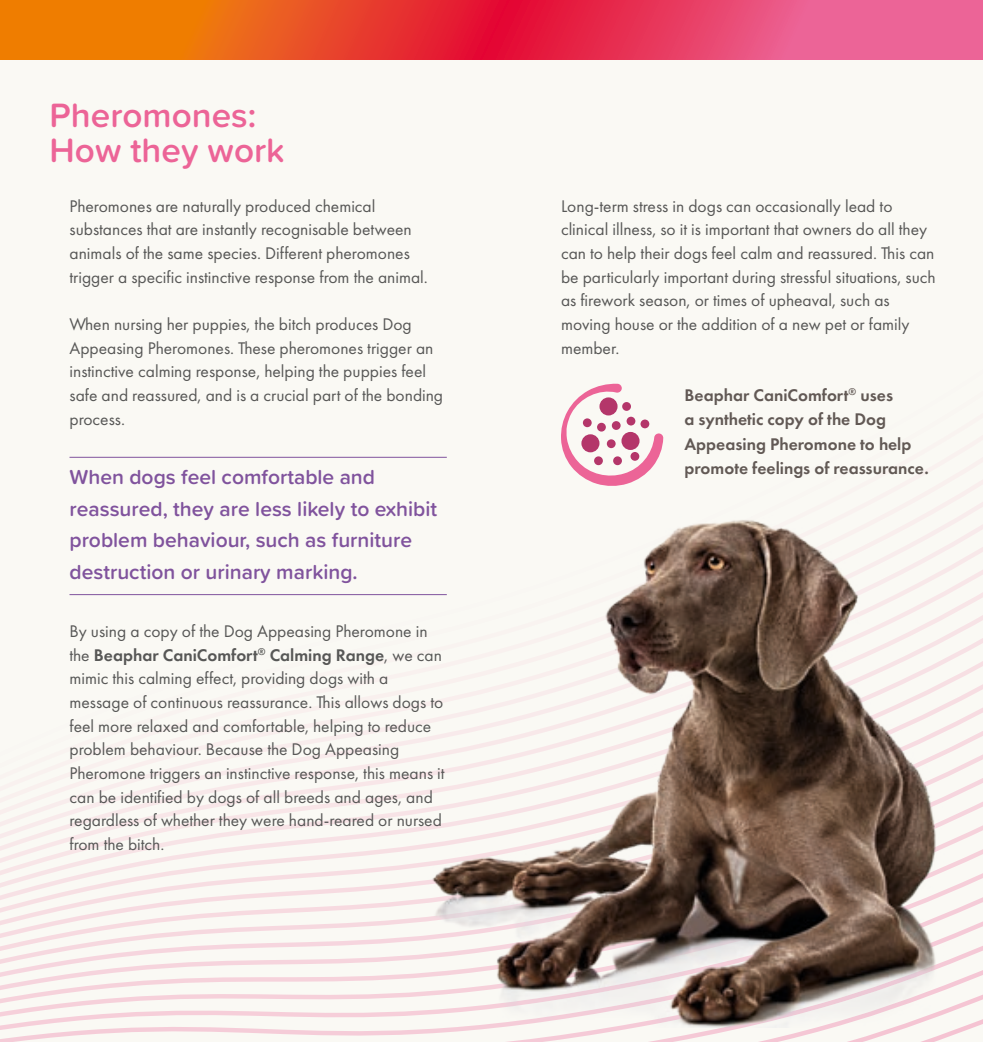
<style>
.page{position:relative;width:983px;height:1042px;background:#fff}
.page>*{position:absolute;margin:0;border:0;box-sizing:border-box;transform-origin:0 0}
.t1{font:600 35px/35px "Proxima Soft";color:#ec6497}
.t2{font:600 21px/31.5px "Proxima Soft";color:#80539d}
.t3{font:17.5px/23.6px "Futura PT";color:#575756}
.t4{font:600 17.5px/24.5px "Futura PT";color:#625955}
.s1{font-weight:600}
</style>
<div class="page">
<svg style="left:0;top:1024px;width:982px;height:12px"></svg>
<div style="left:0;top:60px;width:982px;height:697px;background:#faf9f4"></div>
<hr style="left:982px;top:0;width:1px;height:60px;background:#ec6497">
<img style="left:217px;top:457px;width:765px;height:571px">
<svg style="left:0;top:0;width:982px;height:60px;background:#ea5044"></svg>
<svg style="left:561px;top:384px;width:102px;height:102px"></svg>
<div style="left:626px;top:417px;width:9px;height:8px;background:#b4366a;border-radius:50%"></div>
<div style="left:582px;top:418px;width:9px;height:9px;background:#b4366a;border-radius:50%"></div>
<div style="left:594px;top:456px;width:8px;height:9px;background:#b4366a;border-radius:50%"></div>
<div style="left:613px;top:456px;width:8px;height:9px;background:#b4366a;border-radius:50%"></div>
<div style="left:630px;top:452px;width:9px;height:9px;background:#b4366a;border-radius:50%"></div>
<div style="left:640px;top:419px;width:9px;height:9px;background:#b4366a;border-radius:50%"></div>
<div style="left:622px;top:402px;width:8px;height:9px;background:#b4366a;border-radius:50%"></div>
<div style="left:611px;top:421px;width:9px;height:9px;background:#b4366a;border-radius:50%"></div>
<div style="left:597px;top:423px;width:8px;height:8px;background:#b4366a;border-radius:50%"></div>
<div style="left:606px;top:439px;width:9px;height:9px;background:#b4366a;border-radius:50%"></div>
<div style="left:621px;top:432px;width:18px;height:18px;background:#b4366a;border-radius:50%"></div>
<div style="left:581px;top:434px;width:18px;height:18px;background:#b4366a;border-radius:50%"></div>
<div style="left:599px;top:397px;width:18px;height:18px;background:#b4366a;border-radius:50%"></div>
<hr style="left:69px;top:457px;width:377px;height:1px;background:#80539d">
<hr style="left:69px;top:594px;width:377px;height:1px;background:#80539d">
<h1 class="t1" style="left:50px;top:96px;width:236px">Pheromones:<br>How they work</h1>
<p class="t3" style="left:69px;top:194px;width:360px">Pheromones are naturally produced chemical substances that are instantly recognisable between animals of the same species. Different pheromones trigger a specific instinctive response from the animal.</p>
<p class="t3" style="left:69px;top:312px;width:375px">When nursing her puppies, the bitch produces Dog Appeasing Pheromones. These pheromones trigger an instinctive calming response, helping the puppies feel safe and reassured, and is a crucial part of the bonding process.</p>
<p class="t2" style="left:69px;top:461px;width:369px">When dogs feel comfortable and reassured, they are less likely to exhibit problem behaviour, such as furniture destruction or urinary marking.</p>
<p class="t3" style="left:69px;top:619px;width:376px">By using a copy of the Dog Appeasing Pheromone in the <span class="s1">Beaphar CaniComfort</span><sup>®</sup> <span class="s1">Calming Range</span>, we can mimic this calming effect, providing dogs with a message of continuous reassurance. This allows dogs to feel more relaxed and comfortable, helping to reduce problem behaviour. Because the Dog Appeasing Pheromone triggers an instinctive response, this means it can be identified by dogs of all breeds and ages, and regardless of whether they were hand-reared or nursed from the bitch.</p>
<p class="t3" style="left:561px;top:194px;width:376px">Long-term stress in dogs can occasionally lead to clinical illness, so it is important that owners do all they can to help their dogs feel calm and reassured. This can be particularly important during stressful situations, such as firework season, or times of upheaval, such as moving house or the addition of a new pet or family member.</p>
<p class="t4" style="left:684px;top:382px;width:246px">Beaphar CaniComfort<sup>®</sup> uses<br>a synthetic copy of the Dog<br>Appeasing Pheromone to help promote feelings of reassurance.</p>
</div>
